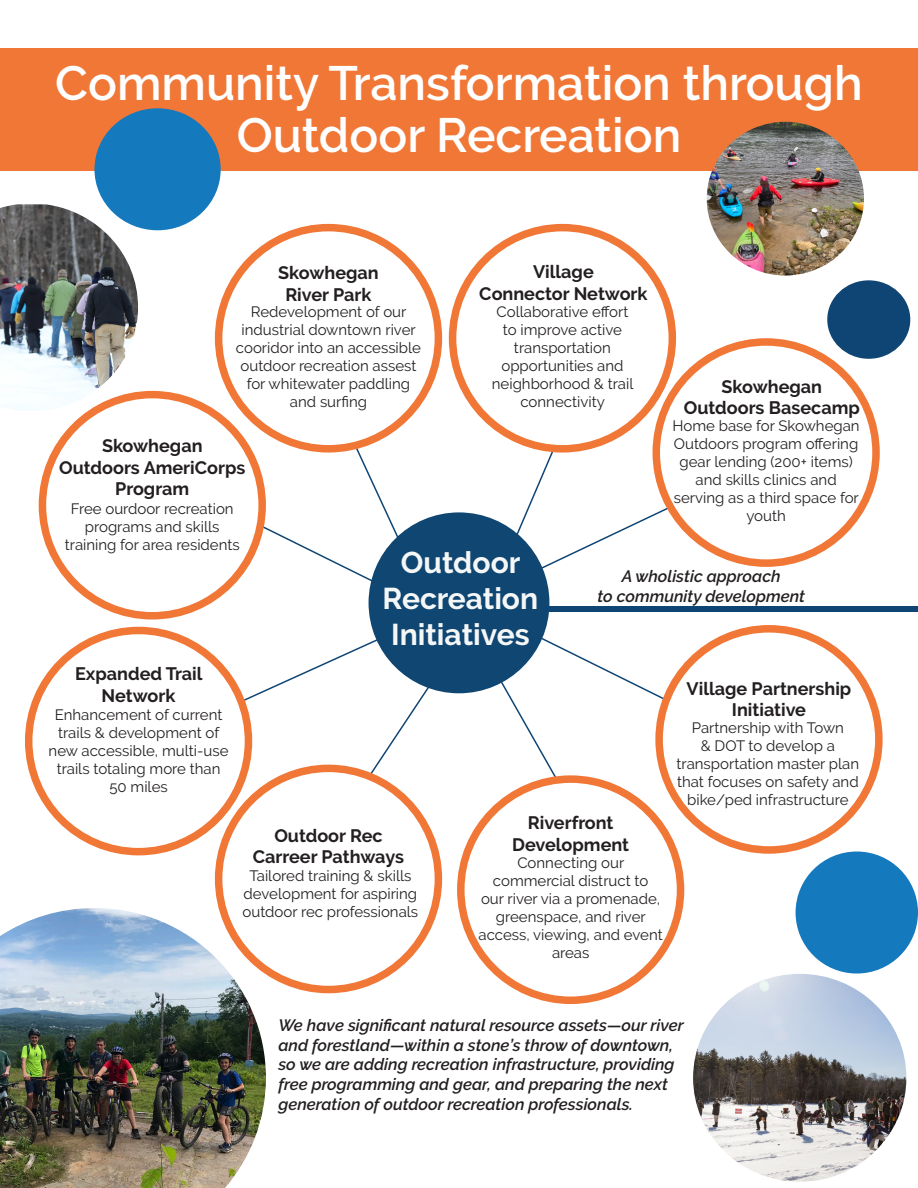
<style>
.page{position:relative;width:918px;height:1188px;background:#fff}
.page>*{position:absolute;margin:0;border:0;box-sizing:border-box;transform-origin:0 0}
.t1{font:600 48px "Raleway";color:#fff}
.t2{font:700 30px "Raleway";color:#f5f7f7}
.t3{font:700 18px "Raleway";color:#231f20}
.t4{font:italic 600 16.5px/19.8px "Raleway";color:#231f20}
.t5{font:15px/18px "Raleway";color:#231f20;text-align:center}
</style>
<div class="page">
<div style="left:0;top:48px;width:918px;height:123px;background:#f17737"></div>
<svg style="left:491px;top:635px;width:187px;height:194px"></svg>
<svg style="left:221px;top:635px;width:222px;height:182px"></svg>
<svg style="left:511px;top:386px;width:164px;height:185px"></svg>
<svg style="left:253px;top:411px;width:160px;height:182px"></svg>
<div style="left:219px;top:228px;width:219px;height:221px;background:#fff;border-radius:50%"></div>
<div style="left:215px;top:224px;width:227px;height:229px;border:8px solid #f17737;border-radius:50%"></div>
<div style="left:369px;top:512px;width:180px;height:181px;background:#0f4672;border-radius:50%"></div>
<div style="left:543px;top:606px;width:375px;height:6px;background:#0f4574"></div>
<img style="left:0;top:908px;width:266px;height:280px">
<img style="left:693px;top:974px;width:213px;height:208px">
<div style="left:796px;top:852px;width:122px;height:122px;background:#1579be;border-radius:50%"></div>
<div style="left:94px;top:108px;width:127px;height:122px;background:#1579be;border-radius:50%"></div>
<img style="left:707px;top:122px;width:157px;height:154px">
<img style="left:0;top:204px;width:138px;height:206px">
<div style="left:453px;top:228px;width:219px;height:221px;background:#fff;border-radius:50%"></div>
<div style="left:449px;top:224px;width:227px;height:229px;border:8px solid #f17737;border-radius:50%"></div>
<div style="left:656px;top:342px;width:220px;height:221px;background:#fff;border-radius:50%"></div>
<div style="left:653px;top:338px;width:227px;height:229px;border:8px solid #f17737;border-radius:50%"></div>
<div style="left:659px;top:629px;width:220px;height:221px;background:#fff;border-radius:50%"></div>
<div style="left:655px;top:625px;width:228px;height:229px;border:8px solid #f17737;border-radius:50%"></div>
<div style="left:461px;top:779px;width:220px;height:221px;background:#fff;border-radius:50%"></div>
<div style="left:457px;top:775px;width:227px;height:229px;border:8px solid #f17737;border-radius:50%"></div>
<div style="left:219px;top:768px;width:219px;height:222px;background:#fff;border-radius:50%"></div>
<div style="left:215px;top:765px;width:227px;height:228px;border:8px solid #f17737;border-radius:50%"></div>
<div style="left:42px;top:395px;width:220px;height:221px;background:#fff;border-radius:50%"></div>
<div style="left:39px;top:391px;width:227px;height:229px;border:8px solid #f17737;border-radius:50%"></div>
<div style="left:29px;top:630px;width:219px;height:222px;background:#fff;border-radius:50%"></div>
<div style="left:25px;top:627px;width:227px;height:228px;border:8px solid #f17737;border-radius:50%"></div>
<div style="left:828px;top:281px;width:82px;height:77px;background:#0f4574;border-radius:50%"></div>
<div style="left:827px;top:280px;width:83px;height:79px;border:2px solid #0f4574;border-radius:50%"></div>
<p class="t1" style="left:55px;top:55px;width:809px">Community Transformation through</p>
<p class="t1" style="left:237px;top:108px;width:446px">Outdoor Recreation</p>
<p class="t3" style="left:533px;top:262px;width:62px">Village</p>
<p class="t3" style="left:479px;top:283px;width:170px">Connector Network</p>
<p class="t5" style="left:492px;top:303px;width:143px">Collaborative effort to improve active transportation opportunities and neighborhood &amp; trail connectivity</p>
<p class="t3" style="left:278px;top:262px;width:102px">Skowhegan</p>
<p class="t3" style="left:285px;top:284px;width:88px">River Park</p>
<p class="t5" style="left:236px;top:303px;width:187px">Redevelopment of our industrial downtown river cooridor into an accessible outdoor recreation assest for whitewater paddling and surfing</p>
<p class="t3" style="left:722px;top:376px;width:102px">Skowhegan</p>
<p class="t3" style="left:684px;top:398px;width:178px">Outdoors Basecamp</p>
<p class="t5" style="left:673px;top:417px;width:189px">Home base for Skowhegan<br>Outdoors program offering gear lending (200+ items) and skills clinics and serving as a third space for youth</p>
<p class="t3" style="left:102px;top:435px;width:102px">Skowhegan</p>
<p class="t3" style="left:59px;top:457px;width:188px">Outdoors AmeriCorps</p>
<p class="t3" style="left:115px;top:479px;width:75px">Program</p>
<p class="t5" style="left:65px;top:500px;width:176px">Free ourdoor recreation programs and skills training for area residents</p>
<p class="t2" style="left:401px;top:545px;width:121px">Outdoor</p>
<p class="t2" style="left:383px;top:581px;width:157px">Recreation</p>
<p class="t2" style="left:391px;top:617px;width:140px">Initiatives</p>
<p class="t4" style="left:622px;top:567px;width:160px">A wholistic approach</p>
<p class="t4" style="left:598px;top:586px;width:209px">to community development</p>
<p class="t3" style="left:75px;top:664px;width:129px">Expanded Trail</p>
<p class="t3" style="left:102px;top:685px;width:75px">Network</p>
<p class="t5" style="left:49px;top:706px;width:181px">Enhancement of current trails &amp; development of new accessible, multi-use trails totaling more than</p>
<p class="t5" style="left:109px;top:778px;width:60px">50 miles</p>
<p class="t3" style="left:274px;top:825px;width:110px">Outdoor Rec</p>
<p class="t3" style="left:253px;top:847px;width:153px">Carreer Pathways</p>
<p class="t5" style="left:243px;top:867px;width:177px">Tailored training &amp; skills development for aspiring outdoor rec professionals</p>
<p class="t3" style="left:528px;top:812px;width:87px">Riverfront</p>
<p class="t3" style="left:512px;top:834px;width:119px">Development</p>
<p class="t5" style="left:479px;top:854px;width:186px">Connecting our commercial distruct to<br>our river via a promenade, greenspace, and river access, viewing, and event areas</p>
<p class="t3" style="left:687px;top:678px;width:166px">Village Partnership</p>
<p class="t3" style="left:732px;top:700px;width:76px">Initiative</p>
<p class="t5" style="left:677px;top:719px;width:184px">Partnership with Town<br>&amp; DOT to develop a transportation master plan that focuses on safety and bike/ped infrastructure</p>
<p class="t4" style="left:278px;top:1015px;width:407px">We have significant natural resource assets—our river and forestland—within a stone’s throw of downtown, so we are adding recreation infrastructure, providing free programming and gear, and preparing the next generation of outdoor recreation professionals.</p>
</div>
